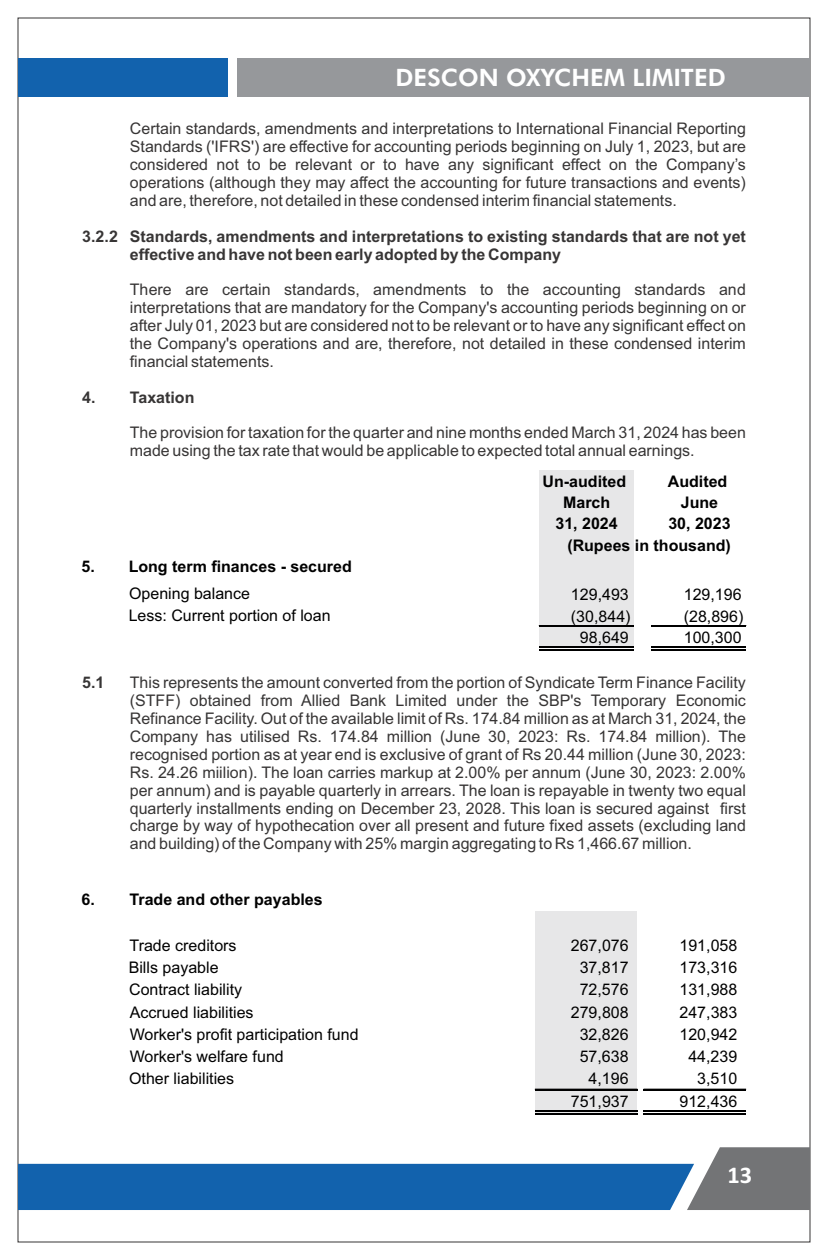
<style>
.page{position:relative;width:828px;height:1260px;background:#fff}
.page>*{position:absolute;margin:0;border:0;box-sizing:border-box;transform-origin:0 0}
.t1{font:800 24px "Futura BT";color:#fff}
.t2{font:700 24px "Calibri";color:#fff}
.t3{font:16px/17.8px "Arial";color:#373535;text-align:justify}
.t4{font:16px/22.2px "Arial";color:#000}
.t5{font:700 16px/17.8px "Arial";color:#373535}
.t6{font:700 16px/21px "Arial";color:#000;text-align:center}
</style>
<div class="page">
<svg style="left:18px;top:1147px;width:792px;height:63px"></svg>
<div style="left:238px;top:58px;width:572px;height:39px;background:#96989b"></div>
<div style="left:18px;top:58px;width:209px;height:39px;background:#1262ad"></div>
<div style="left:535px;top:911px;width:102px;height:203px;background:#e7e7e8"></div>
<div style="left:539px;top:470px;width:94px;height:178px;background:#e7e7e8"></div>
<hr style="left:539px;top:626px;width:94px;height:1px;background:#000">
<hr style="left:539px;top:647px;width:94px;height:1px;background:#000">
<hr style="left:539px;top:649px;width:94px;height:2px;background:#000">
<hr style="left:539px;top:625px;width:94px;height:1px;background:#000">
<hr style="left:652px;top:626px;width:94px;height:1px;background:#000">
<hr style="left:652px;top:647px;width:94px;height:1px;background:#000">
<hr style="left:652px;top:649px;width:94px;height:2px;background:#000">
<hr style="left:652px;top:625px;width:94px;height:1px;background:#000">
<hr style="left:535px;top:1089px;width:102px;height:2px;background:#000">
<hr style="left:535px;top:1110px;width:102px;height:1px;background:#000">
<hr style="left:535px;top:1113px;width:102px;height:1px;background:#000">
<hr style="left:644px;top:1089px;width:102px;height:2px;background:#000">
<hr style="left:644px;top:1110px;width:102px;height:1px;background:#000">
<hr style="left:644px;top:1113px;width:102px;height:1px;background:#000">
<h1 class="t1" style="left:396px;top:67px;width:332px">DESCON OXYCHEM LIMITED</h1>
<p class="t5" style="left:82px;top:229px;width:37px">3.2.2</p>
<p class="t5" style="left:82px;top:389px;width:15px">4.</p>
<p class="t3" style="left:130px;top:121px;width:618px">Certain standards, amendments and interpretations to International Financial Reporting Standards ('IFRS') are effective for accounting periods beginning on July 1, 2023, but are considered not to be relevant or to have any significant effect on the Company’s operations (although they may affect the accounting for future transactions and events) and are, therefore, not detailed in these condensed interim financial statements.</p>
<p class="t5" style="left:130px;top:229px;width:618px">Standards, amendments and interpretations to existing standards that are not yet effective and have not been early adopted by the Company</p>
<p class="t3" style="left:130px;top:282px;width:618px">There are certain standards, amendments to the accounting standards and interpretations that are mandatory for the Company's accounting periods beginning on or after July 01, 2023 but are considered not to be relevant or to have any significant effect on the Company's operations and are, therefore, not detailed in these condensed interim financial statements.</p>
<p class="t5" style="left:130px;top:389px;width:66px">Taxation</p>
<p class="t3" style="left:130px;top:425px;width:618px">The provision for taxation for the quarter and nine months ended March 31, 2024 has been made using the tax rate that would be applicable to expected total annual earnings.</p>
<p class="t6" style="left:543px;top:473px;width:85px">Un-audited<br>March<br>31, 2024</p>
<p class="t6" style="left:668px;top:473px;width:64px">Audited<br>June<br>30, 2023</p>
<p class="t6" style="left:567px;top:536px;width:165px">(Rupees in thousand)</p>
<p class="t6" style="left:82px;top:557px;width:272px">5. Long term finances - secured</p>
<p class="t4" style="left:129px;top:583px;width:203px">Opening balance<br>Less: Current portion of loan</p>
<p class="t4" style="left:571px;top:584px;width:61px">129,493 (30,844)</p>
<p class="t4" style="left:580px;top:627px;width:50px">98,649</p>
<p class="t4" style="left:684px;top:584px;width:61px">129,196 (28,896)</p>
<p class="t4" style="left:684px;top:627px;width:59px">100,300</p>
<p class="t5" style="left:82px;top:675px;width:24px">5.1</p>
<p class="t3" style="left:130px;top:675px;width:618px">This represents the amount converted from the portion of Syndicate Term Finance Facility (STFF) obtained from Allied Bank Limited under the SBP's Temporary Economic Refinance Facility. Out of the available limit of Rs. 174.84 million as at March 31, 2024, the Company has utilised Rs. 174.84 million (June 30, 2023: Rs. 174.84 million). The recognised portion as at year end is exclusive of grant of Rs 20.44 million (June 30, 2023:<br>Rs. 24.26 miilion). The loan carries markup at 2.00% per annum (June 30, 2023: 2.00% per annum) and is payable quarterly in arrears. The loan is repayable in twenty two equal quarterly installments ending on December 23, 2028. This loan is secured against first charge by way of hypothecation over all present and future fixed assets (excluding land and building) of the Company with 25% margin aggregating to Rs 1,466.67 million.</p>
<p class="t6" style="left:81px;top:891px;width:243px">6. Trade and other payables</p>
<p class="t4" style="left:130px;top:935px;width:109px">Trade creditors</p>
<p class="t4" style="left:571px;top:935px;width:59px">267,076</p>
<p class="t4" style="left:679px;top:935px;width:59px">191,058</p>
<p class="t4" style="left:129px;top:958px;width:91px">Bills payable</p>
<p class="t4" style="left:580px;top:958px;width:50px">37,817</p>
<p class="t4" style="left:679px;top:958px;width:59px">173,316</p>
<p class="t4" style="left:129px;top:980px;width:115px">Contract liability</p>
<p class="t4" style="left:580px;top:980px;width:50px">72,576</p>
<p class="t4" style="left:679px;top:980px;width:59px">131,988</p>
<p class="t4" style="left:130px;top:1002px;width:125px">Accrued liabilities</p>
<p class="t4" style="left:571px;top:1002px;width:59px">279,808</p>
<p class="t4" style="left:679px;top:1002px;width:59px">247,383</p>
<p class="t4" style="left:130px;top:1025px;width:230px">Worker's profit participation fund</p>
<p class="t4" style="left:580px;top:1025px;width:50px">32,826</p>
<p class="t4" style="left:679px;top:1025px;width:59px">120,942</p>
<p class="t4" style="left:130px;top:1047px;width:156px">Worker's welfare fund</p>
<p class="t4" style="left:580px;top:1047px;width:50px">57,638</p>
<p class="t4" style="left:688px;top:1047px;width:50px">44,239</p>
<p class="t4" style="left:129px;top:1069px;width:107px">Other liabilities</p>
<p class="t4" style="left:589px;top:1069px;width:42px">4,196</p>
<p class="t4" style="left:697px;top:1069px;width:42px">3,510</p>
<p class="t4" style="left:571px;top:1091px;width:59px">751,937</p>
<p class="t4" style="left:679px;top:1091px;width:59px">912,436</p>
<h1 class="t2" style="left:727px;top:1165px;width:26px">13</h1>
</div>
